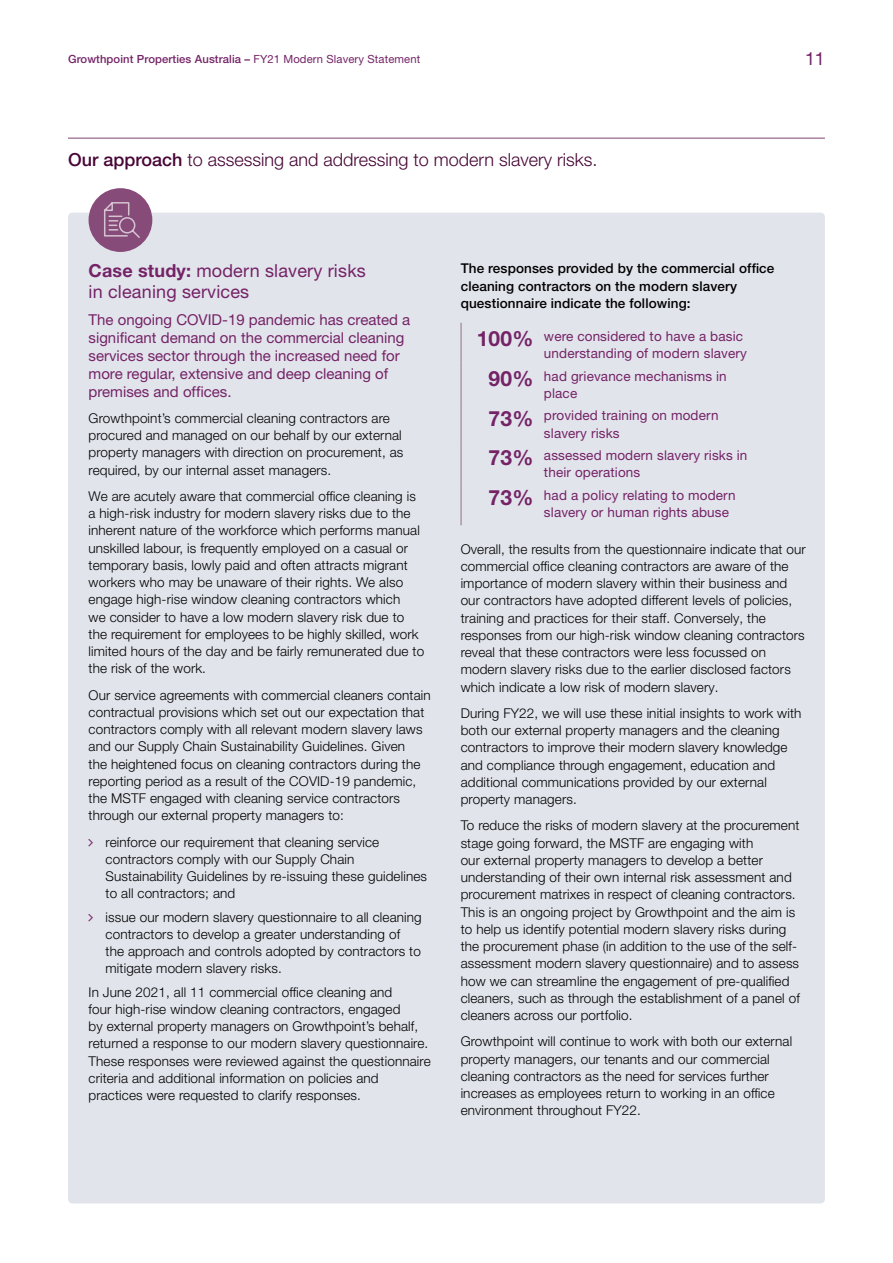
<style>
.page{position:relative;width:893px;height:1263px;background:#fff}
.page>*{position:absolute;margin:0;border:0;box-sizing:border-box;transform-origin:0 0}
.t1{font:300 18px "Helvetica Neue LT Pro";color:#470635}
.t2{font:18px/21px "Helvetica Neue LT Pro";letter-spacing:.01em;color:#742366}
.t3{font:15px/18px "Helvetica Neue LT Pro";color:#742366}
.t4{font:300 13.5px/17.2px "Helvetica Neue LT Pro";letter-spacing:.01em;color:#000}
.t5{font:13.5px/17.2px "Helvetica Neue LT Pro";letter-spacing:.01em;color:#742366}
.t6{font:500 13.5px/17.2px "Helvetica Neue LT Pro";letter-spacing:.01em;color:#000}
.t7{font:500 11.25px "Helvetica Neue LT Pro";letter-spacing:.01em;color:#742366}
.s1{font-weight:400}
.s2{font-weight:500}
.s3{font-weight:700}
.s4{font-weight:700;font-size:21px}
</style>
<div class="page">
<hr style="left:68px;top:137px;width:757px;height:2px;background:#a9819f">
<div style="left:68px;top:213px;width:757px;height:990px;background:#e2e4ec;border-radius:4px"></div>
<hr style="left:461px;top:323px;width:1px;height:39px;background:#946f8a">
<hr style="left:461px;top:362px;width:1px;height:40px;background:#946f8a">
<hr style="left:461px;top:402px;width:1px;height:40px;background:#946f8a">
<hr style="left:461px;top:442px;width:1px;height:39px;background:#946f8a">
<hr style="left:461px;top:481px;width:1px;height:44px;background:#946f8a">
<div style="left:89px;top:188px;width:63px;height:64px;background:#874b7a;border-radius:50%"></div>
<svg style="left:104px;top:202px;width:36px;height:36px"></svg>
<p class="t7" style="left:68px;top:53px;width:354px">Growthpoint Properties Australia – <span class="s1">FY21 Modern Slavery Statement</span></p>
<h1 class="t2" style="left:805px;top:48px;width:21px">11</h1>
<h1 class="t1" style="left:68px;top:148px;width:531px"><span class="s2">Our approach</span> to assessing and addressing to modern slavery risks.</h1>
<h1 class="t2" style="left:89px;top:259px;width:279px"><span class="s3">Case study:</span> modern slavery risks in cleaning services</h1>
<p class="t3" style="left:89px;top:310px;width:323px">The ongoing COVID-19 pandemic has created a significant demand on the commercial cleaning services sector through the increased need for more regular, extensive and deep cleaning of premises and offices.</p>
<p class="t4" style="left:89px;top:409px;width:316px">Growthpoint’s commercial cleaning contractors are procured and managed on our behalf by our external property managers with direction on procurement, as required, by our internal asset managers.</p>
<p class="t4" style="left:89px;top:487px;width:337px">We are acutely aware that commercial office cleaning is a high-risk industry for modern slavery risks due to the inherent nature of the workforce which performs manual unskilled labour, is frequently employed on a casual or temporary basis, lowly paid and often attracts migrant workers who may be unaware of their rights. We also engage high-rise window cleaning contractors which<br>we consider to have a low modern slavery risk due to the requirement for employees to be highly skilled, work limited hours of the day and be fairly remunerated due to the risk of the work.</p>
<p class="t4" style="left:89px;top:686px;width:344px">Our service agreements with commercial cleaners contain contractual provisions which set out our expectation that contractors comply with all relevant modern slavery laws and our Supply Chain Sustainability Guidelines. Given<br>the heightened focus on cleaning contractors during the reporting period as a result of the COVID-19 pandemic, the MSTF engaged with cleaning service contractors through our external property managers to:</p>
<p class="t4" style="left:106px;top:833px;width:323px">reinforce our requirement that cleaning service contractors comply with our Supply Chain Sustainability Guidelines by re-issuing these guidelines to all contractors; and</p>
<p class="t4" style="left:106px;top:908px;width:318px">issue our modern slavery questionnaire to all cleaning contractors to develop a greater understanding of the approach and controls adopted by contractors to mitigate modern slavery risks.</p>
<p class="t4" style="left:89px;top:983px;width:344px">In June 2021, all 11 commercial office cleaning and<br>four high-rise window cleaning contractors, engaged<br>by external property managers on Growthpoint’s behalf, returned a response to our modern slavery questionnaire.<br>These responses were reviewed against the questionnaire criteria and additional information on policies and practices were requested to clarify responses.</p>
<p class="t6" style="left:461px;top:260px;width:315px">The responses provided by the commercial office cleaning contractors on the modern slavery questionnaire indicate the following:</p>
<p class="t5" style="left:477px;top:327px;width:272px;text-align:right"><span class="s4">100%</span> were considered to have a basic understanding of modern slavery</p>
<p class="t5" style="left:544px;top:367px;width:184px;text-indent:-55px"><span class="s4">90%</span> had grievance mechanisms in place</p>
<p class="t5" style="left:544px;top:406px;width:176px;text-indent:-55px"><span class="s4">73%</span> provided training on modern slavery risks</p>
<p class="t5" style="left:544px;top:446px;width:205px;text-indent:-55px"><span class="s4">73%</span> assessed modern slavery risks in their operations</p>
<p class="t5" style="left:544px;top:486px;width:193px;text-indent:-55px"><span class="s4">73%</span> had a policy relating to modern slavery or human rights abuse</p>
<p class="t4" style="left:461px;top:540px;width:347px">Overall, the results from the questionnaire indicate that our commercial office cleaning contractors are aware of the importance of modern slavery within their business and our contractors have adopted different levels of policies, training and practices for their staff. Conversely, the responses from our high-risk window cleaning contractors reveal that these contractors were less focussed on modern slavery risks due to the earlier disclosed factors which indicate a low risk of modern slavery.</p>
<p class="t4" style="left:461px;top:704px;width:342px">During FY22, we will use these initial insights to work with both our external property managers and the cleaning contractors to improve their modern slavery knowledge and compliance through engagement, education and additional communications provided by our external property managers.</p>
<p class="t4" style="left:461px;top:817px;width:341px">To reduce the risks of modern slavery at the procurement stage going forward, the MSTF are engaging with<br>our external property managers to develop a better understanding of their own internal risk assessment and procurement matrixes in respect of cleaning contractors.<br>This is an ongoing project by Growthpoint and the aim is to help us identify potential modern slavery risks during the procurement phase (in addition to the use of the self&shy;assessment modern slavery questionnaire) and to assess how we can streamline the engagement of pre-qualified cleaners, such as through the establishment of a panel of cleaners across our portfolio.</p>
<p class="t4" style="left:461px;top:1033px;width:333px">Growthpoint will continue to work with both our external property managers, our tenants and our commercial cleaning contractors as the need for services further increases as employees return to working in an office environment throughout FY22.</p>
</div>
